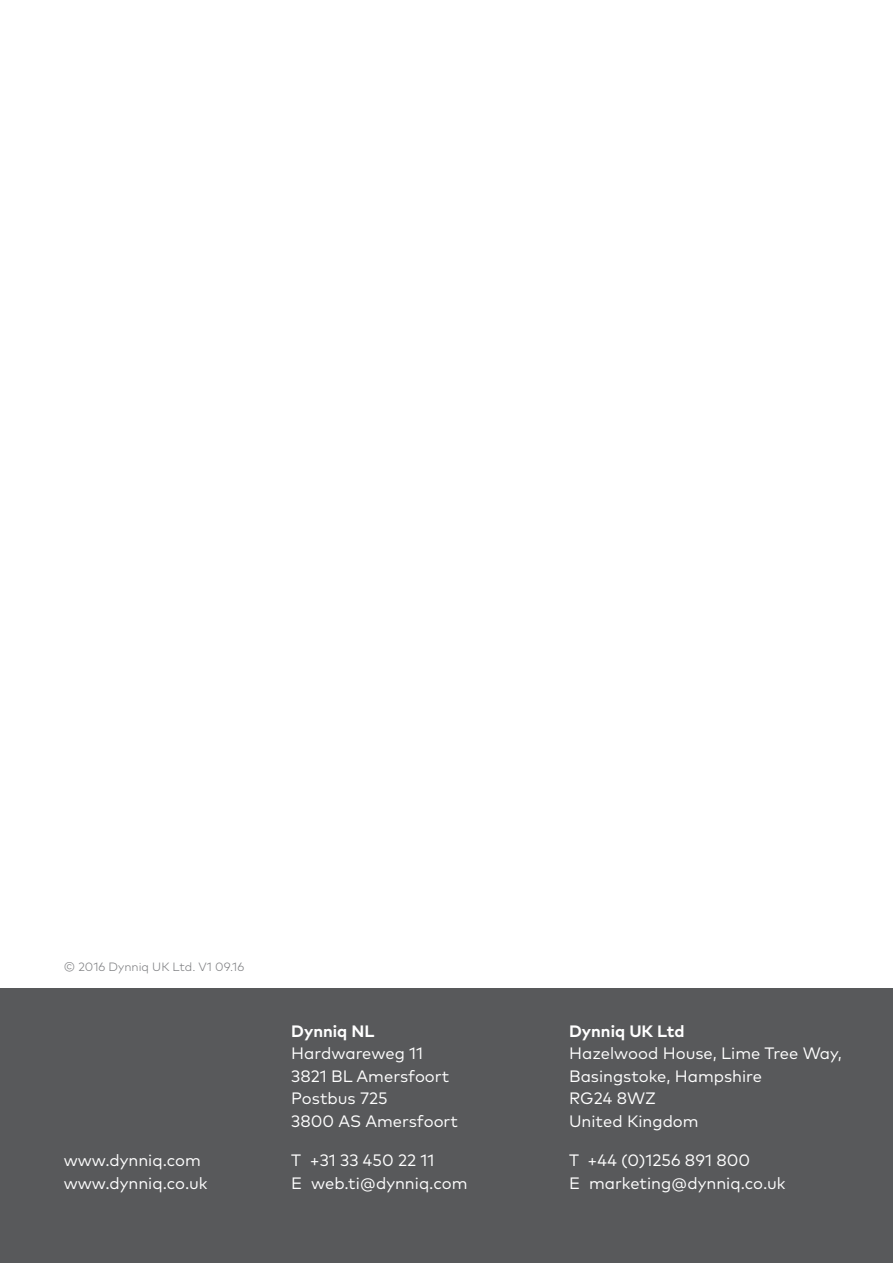
<style>
.page{position:relative;width:893px;height:1263px;background:#fff}
.page>*{position:absolute;margin:0;border:0;box-sizing:border-box;transform-origin:0 0}
.t1{font:16.5px/22.5px "Mark OT";color:#fff}
.t2{font:700 16.5px "Mark OT";color:#fff}
.t3{font:300 12px "Mark OT";color:#7b7c7f}
</style>
<div class="page">
<div style="left:0;top:989px;width:893px;height:274px;background:#58595b"></div>
<p class="t3" style="left:64px;top:959px;width:182px">© 2016 Dynniq UK Ltd. V1 09.16</p>
<p class="t1" style="left:64px;top:1149px;width:145px">www.dynniq.com www.dynniq.co.uk</p>
<p class="t2" style="left:291px;top:1020px;width:85px">Dynniq NL</p>
<p class="t1" style="left:291px;top:1042px;width:168px">Hardwareweg 11<br>3821 BL Amersfoort<br>Postbus 725<br>3800 AS Amersfoort</p>
<p class="t1" style="left:291px;top:1149px;width:178px">T +31 33 450 22 11<br>E web.ti@dynniq.com</p>
<p class="t2" style="left:569px;top:1020px;width:117px">Dynniq UK Ltd</p>
<p class="t1" style="left:569px;top:1042px;width:274px">Hazelwood House, Lime Tree Way,<br>Basingstoke, Hampshire<br>RG24 8WZ<br>United Kingdom</p>
<p class="t1" style="left:569px;top:1149px;width:218px">T +44 (0)1256 891 800<br>E marketing@dynniq.co.uk</p>
</div>
